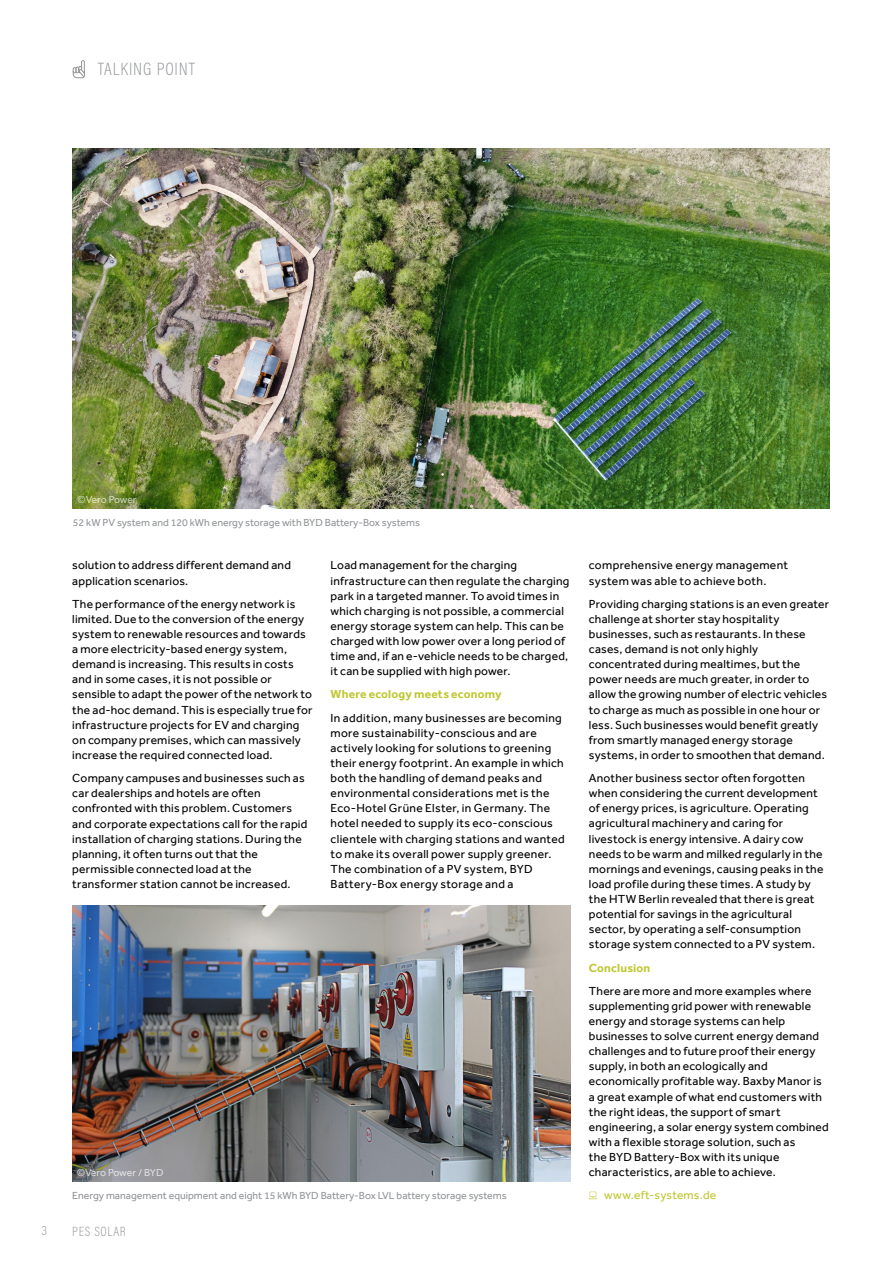
<style>
.page{position:relative;width:893px;height:1263px;background:#fff}
.page>*{position:absolute;margin:0;border:0;box-sizing:border-box;transform-origin:0 0}
.t1{font:200 18px "Acumin Pro Cond";letter-spacing:.05em;color:#939598}
.t2{font:200 13.5px "Acumin Pro Cond";letter-spacing:.05em;color:#939598}
.t3{font:12px/15px "Effra";letter-spacing:.02em;color:#000}
.t4{font:700 12px "Effra";letter-spacing:.015em;color:#bec731}
.t5{font:12px "Effra";letter-spacing:.02em;color:#bec731}
.t6{font:10.5px "Effra";color:#939598}
.t7{font:10.5px "Effra";letter-spacing:-.02em;color:#fff}
</style>
<div class="page">
<svg style="left:73px;top:60px;width:12px;height:18px"></svg>
<svg style="left:589px;top:1192px;width:8px;height:7px"></svg>
<img style="left:72px;top:149px;width:757px;height:359px">
<img style="left:72px;top:905px;width:499px;height:276px">
<h1 class="t1" style="left:98px;top:58px;width:99px">TALKING POINT</h1>
<p class="t7" style="left:77px;top:493px;width:61px">©Vero Power</p>
<p class="t6" style="left:73px;top:516px;width:349px">52 kW PV system and 120 kWh energy storage with BYD Battery-Box systems</p>
<p class="t3" style="left:72px;top:558px;width:220px">solution to address different demand and application scenarios.</p>
<p class="t3" style="left:72px;top:596px;width:242px">The performance of the energy network is limited. Due to the conversion of the energy system to renewable resources and towards a more electricity-based energy system, demand is increasing. This results in costs and in some cases, it is not possible or sensible to adapt the power of the network to the ad-hoc demand. This is especially true for infrastructure projects for EV and charging on company premises, which can massively increase the required connected load.</p>
<p class="t3" style="left:72px;top:771px;width:237px">Company campuses and businesses such as car dealerships and hotels are often confronted with this problem. Customers and corporate expectations call for the rapid installation of charging stations. During the planning, it often turns out that the permissible connected load at the transformer station cannot be increased.</p>
<p class="t3" style="left:331px;top:558px;width:240px">Load management for the charging infrastructure can then regulate the charging park in a targeted manner. To avoid times in which charging is not possible, a commercial energy storage system can help. This can be charged with low power over a long period of time and, if an e-vehicle needs to be charged, it can be supplied with high power.</p>
<p class="t4" style="left:331px;top:687px;width:173px">Where ecology meets economy</p>
<p class="t3" style="left:331px;top:710px;width:236px">In addition, many businesses are becoming more sustainability-conscious and are actively looking for solutions to greening their energy footprint. An example in which both the handling of demand peaks and environmental considerations met is the Eco-Hotel Grüne Elster, in Germany. The hotel needed to supply its eco-conscious clientele with charging stations and wanted to make its overall power supply greener.<br>The combination of a PV system, BYD Battery-Box energy storage and a</p>
<p class="t7" style="left:77px;top:1166px;width:88px">©Vero Power / BYD</p>
<p class="t6" style="left:72px;top:1189px;width:436px">Energy management equipment and eight 15 kWh BYD Battery-Box LVL battery storage systems</p>
<p class="t2" style="left:42px;top:1222px;width:7px">3</p>
<p class="t2" style="left:72px;top:1223px;width:55px">PES SOLAR</p>
<p class="t3" style="left:589px;top:558px;width:201px">comprehensive energy management system was able to achieve both.</p>
<p class="t3" style="left:589px;top:596px;width:242px">Providing charging stations is an even greater challenge at shorter stay hospitality businesses, such as restaurants. In these cases, demand is not only highly concentrated during mealtimes, but the power needs are much greater, in order to allow the growing number of electric vehicles to charge as much as possible in one hour or less. Such businesses would benefit greatly from smartly managed energy storage systems, in order to smoothen that demand.</p>
<p class="t3" style="left:589px;top:771px;width:236px">Another business sector often forgotten when considering the current development of energy prices, is agriculture. Operating agricultural machinery and caring for livestock is energy intensive. A dairy cow needs to be warm and milked regularly in the mornings and evenings, causing peaks in the load profile during these times. A study by the HTW Berlin revealed that there is great potential for savings in the agricultural sector, by operating a self-consumption storage system connected to a PV system.</p>
<p class="t4" style="left:589px;top:960px;width:63px">Conclusion</p>
<p class="t3" style="left:589px;top:983px;width:241px">There are more and more examples where supplementing grid power with renewable energy and storage systems can help businesses to solve current energy demand challenges and to future proof their energy supply, in both an ecologically and economically profitable way. Baxby Manor is a great example of what end customers with the right ideas, the support of smart engineering, a solar energy system combined with a flexible storage solution, such as<br>the BYD Battery-Box with its unique characteristics, are able to achieve.</p>
<p class="t5" style="left:604px;top:1188px;width:114px">www.eft-systems.de</p>
</div>
